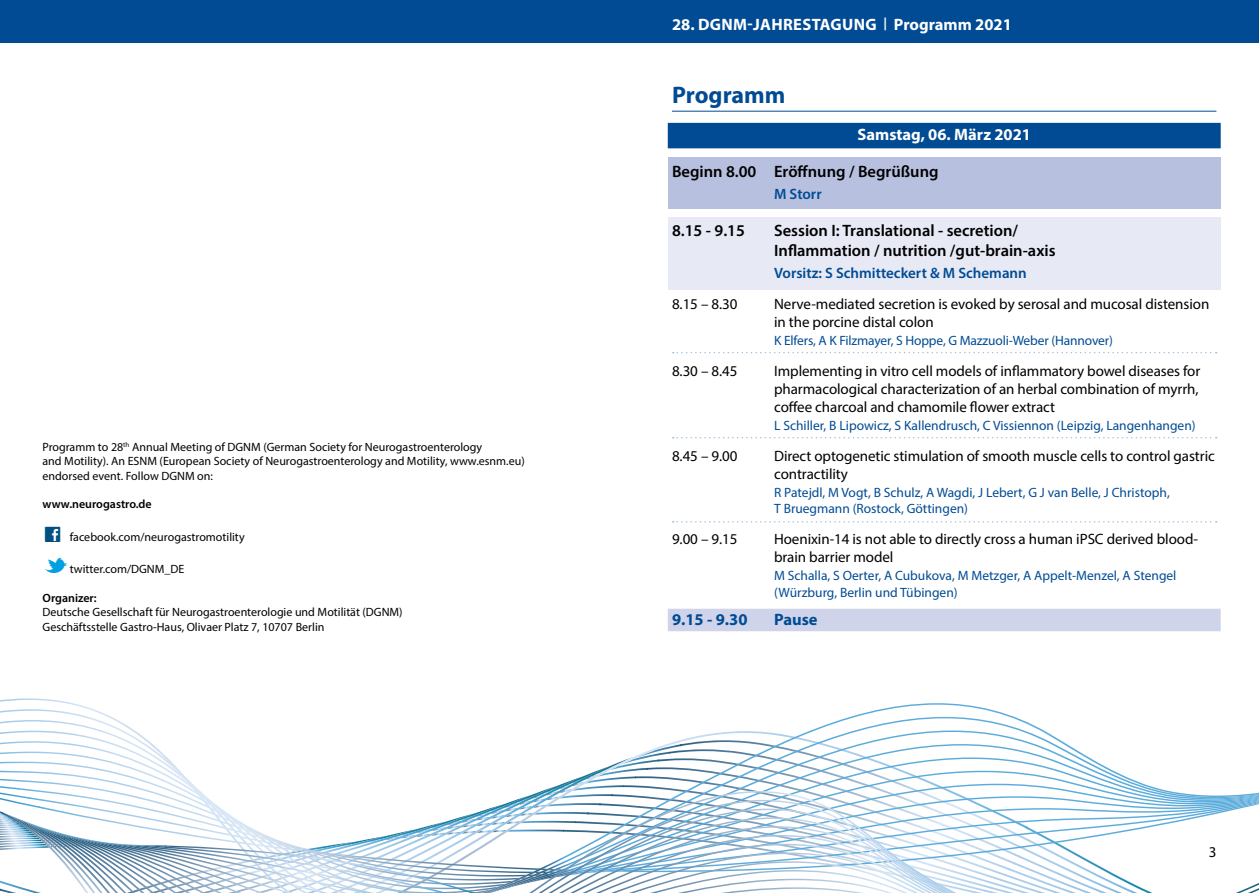
<style>
.page{position:relative;width:1259px;height:893px;background:#fff}
.page>*{position:absolute;margin:0;border:0;box-sizing:border-box;transform-origin:0 0}
.t1{font:27px "Social Logos";color:#005182}
.t2{font:27px "Social Logos";color:#009fe3}
.t3{font:700 24px "Myriad Pro";color:#004b93}
.t4{font:600 16.5px/19.8px "Myriad Pro";color:#000}
.t5{font:700 16.5px "Myriad Pro";color:#fff}
.t6{font:700 16.5px "Myriad Pro";color:#004b93}
.t7{font:15px/18px "Myriad Pro";letter-spacing:-.005em;color:#000}
.t8{font:600 15px "Myriad Pro";color:#004b93}
.t9{font:13.5px/16.2px "Myriad Pro";color:#004b93}
.t10{font:12px/14.4px "Myriad Pro";color:#000}
.t11{font:600 12px "Myriad Pro";color:#000}
.s1{font-family:"Meta Plus";font-weight:400}
</style>
<div class="page">
<svg style="left:0;top:709px;width:1168px;height:184px"></svg>
<svg style="left:494px;top:791px;width:765px;height:102px"></svg>
<div style="left:0;top:0;width:1259px;height:43px;background:#004b93"></div>
<div style="left:668px;top:217px;width:552px;height:72px;background:#e7e9f5"></div>
<div style="left:668px;top:157px;width:552px;height:51px;background:#b8c0e0"></div>
<hr style="left:672px;top:111px;width:544px;height:1px;background:#004b93">
<div style="left:668px;top:123px;width:552px;height:25px;background:#004b93"></div>
<svg style="left:673px;top:352px;width:543px;height:1px"></svg>
<svg style="left:673px;top:437px;width:543px;height:1px"></svg>
<svg style="left:673px;top:521px;width:543px;height:2px"></svg>
<div style="left:668px;top:609px;width:552px;height:22px;background:#cfd4eb"></div>
<p class="t10" style="left:43px;top:439px;width:484px">Programm to 28<sup>th</sup> Annual Meeting of DGNM (German Society for Neurogastroenterology<br>and Motility). An ESNM (European Society of Neurogastroenterology and Motility, www.esnm.eu) endorsed event. Follow DGNM on:</p>
<p class="t11" style="left:43px;top:497px;width:111px">www.neurogastro.de</p>
<h1 class="t1" style="left:43px;top:523px;width:22px">C</h1>
<p class="t10" style="left:70px;top:529px;width:176px">facebook.com/neurogastromotility</p>
<h1 class="t2" style="left:43px;top:554px;width:29px">M</h1>
<p class="t10" style="left:70px;top:562px;width:116px">twitter.com/DGNM_DE</p>
<p class="t11" style="left:43px;top:590px;width:56px">Organizer:</p>
<p class="t10" style="left:43px;top:605px;width:362px">Deutsche Gesellschaft für Neurogastroenterologie und Motilität (DGNM)<br>Geschäftsstelle Gastro-Haus, Olivaer Platz 7, 10707 Berlin</p>
<p class="t5" style="left:672px;top:14px;width:341px">28. DGNM-JAHRESTAGUNG <span class="s1">|</span> Programm 2021</p>
<h2 class="t3" style="left:672px;top:79px;width:115px">Programm</h2>
<p class="t5" style="left:857px;top:124px;width:175px">Samstag, 06. März 2021</p>
<p class="t4" style="left:672px;top:161px;width:268px">Beginn 8.00 Eröffnung / Begrüßung</p>
<p class="t8" style="left:774px;top:184px;width:49px">M Storr</p>
<p class="t4" style="left:672px;top:220px;width:74px">8.15 - 9.15</p>
<p class="t4" style="left:774px;top:220px;width:283px">Session I: Translational - secretion/<br>Inflammation / nutrition /gut-brain-axis</p>
<p class="t8" style="left:774px;top:263px;width:254px">Vorsitz: S Schmitteckert &amp; M Schemann</p>
<p class="t7" style="left:672px;top:294px;width:67px">8.15 – 8.30</p>
<p class="t7" style="left:774px;top:294px;width:437px">Nerve-mediated secretion is evoked by serosal and mucosal distension in the porcine distal colon</p>
<p class="t9" style="left:774px;top:332px;width:340px">K Elfers, A K Filzmayer, S Hoppe, G Mazzuoli-Weber (Hannover)</p>
<p class="t7" style="left:672px;top:361px;width:67px">8.30 – 8.45</p>
<p class="t7" style="left:774px;top:361px;width:428px;text-align:justify">Implementing in vitro cell models of inflammatory bowel diseases for pharmacological characterization of an herbal combination of myrrh, coffee charcoal and chamomile flower extract</p>
<p class="t9" style="left:774px;top:417px;width:423px">L Schiller, B Lipowicz, S Kallendrusch, C Vissiennon (Leipzig, Langenhangen)</p>
<p class="t7" style="left:672px;top:446px;width:67px">8.45 – 9.00</p>
<p class="t7" style="left:774px;top:446px;width:442px">Direct optogenetic stimulation of smooth muscle cells to control gastric contractility</p>
<p class="t9" style="left:774px;top:484px;width:397px">R Patejdl, M Vogt, B Schulz, A Wagdi, J Lebert, G J van Belle, J Christoph,<br>T Bruegmann (Rostock, Göttingen)</p>
<p class="t7" style="left:672px;top:530px;width:67px">9.00 – 9.15</p>
<p class="t7" style="left:774px;top:530px;width:425px">Hoenixin-14 is not able to directly cross a human iPSC derived blood&shy;brain barrier model</p>
<p class="t9" style="left:774px;top:567px;width:404px">M Schalla, S Oerter, A Cubukova, M Metzger, A Appelt-Menzel, A Stengel (Würzburg, Berlin und Tübingen)</p>
<p class="t6" style="left:672px;top:608px;width:77px">9.15 - 9.30</p>
<p class="t6" style="left:774px;top:608px;width:45px">Pause</p>
<p class="t7" style="left:1208px;top:843px;width:9px">3</p>
</div>
